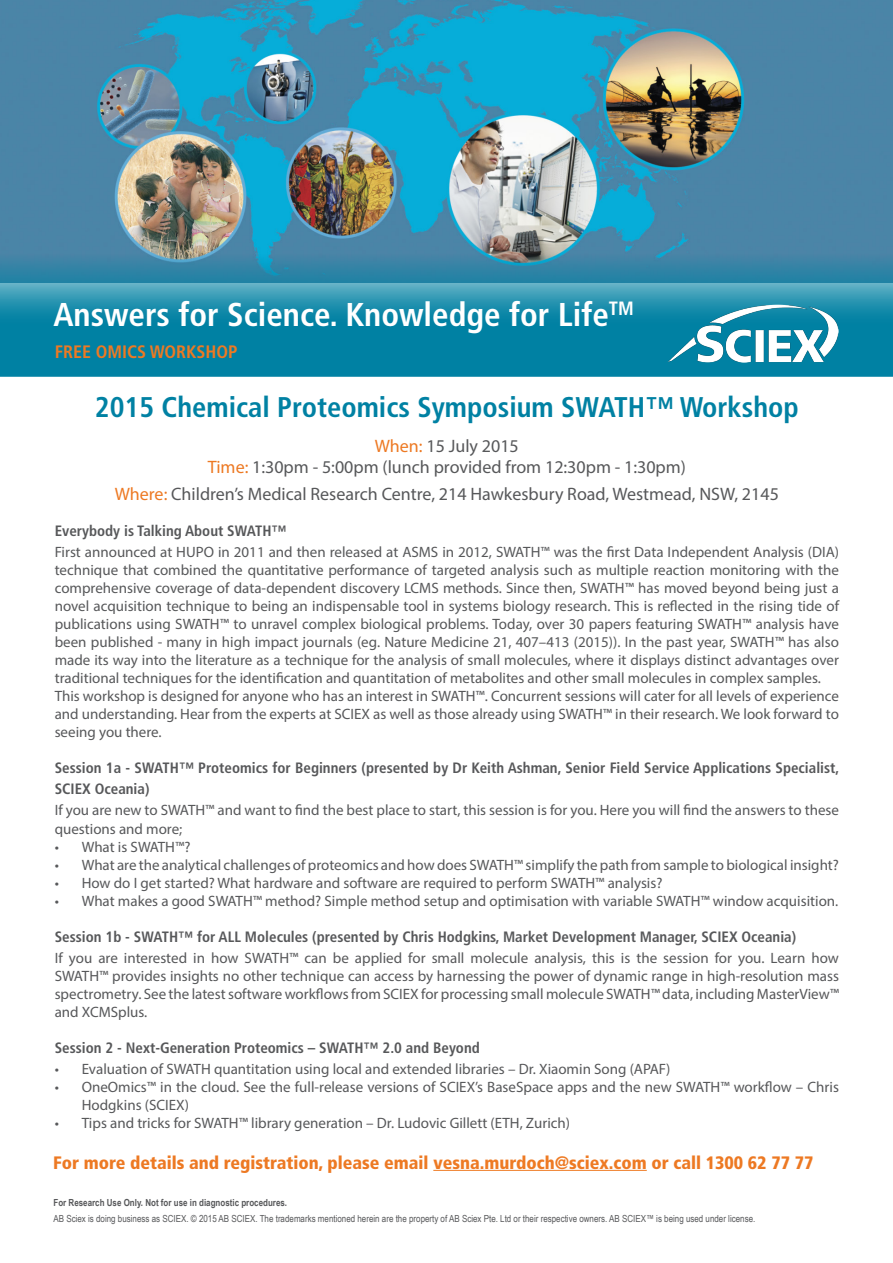
<style>
.page{position:relative;width:893px;height:1263px;background:#fff}
.page>*{position:absolute;margin:0;border:0;box-sizing:border-box;transform-origin:0 0}
.t1{font:700 condensed 33px "Frutiger LT Std";color:#fff}
.t2{font:700 condensed 28.5px "Frutiger LT Std";color:#0081a3}
.t3{font:18px "Myriad Pro";color:#57585a}
.t4{font:900 condensed 18px "Frutiger LT Std";color:#ed7923}
.t5{font:700 condensed 18px "Frutiger LT Std";color:#ed7923}
.t6{font:15px/18px "Myriad Pro";color:#57585a;text-align:justify}
.t7{font:700 condensed 15px/21px "Frutiger LT Std";color:#57585a}
.t8{font:9.75px "Arial Narrow";color:#57585a}
.t9{font:700 9.75px "Arial Narrow";color:#57585a}
.s1{color:#ed7923}
.s2{color:#ee7a23}
</style>
<div class="page">
<img style="left:0;top:0;width:893px;height:254px">
<svg style="left:0;top:254px;width:893px;height:123px;background:#1c89a8"></svg>
<img style="left:667px;top:302px;width:172px;height:64px">
<hr style="left:433px;top:1170px;width:214px;height:1px;background:#ee7a23">
<p class="t1" style="left:53px;top:295px;width:582px">Answers for Science. Knowledge for Life<sup>TM</sup></p>
<p class="t5" style="left:55px;top:341px;width:184px">FREE OMICS WORKSHOP</p>
<p class="t2" style="left:95px;top:390px;width:705px">2015 Chemical Proteomics Symposium SWATH™ Workshop</p>
<p class="t3" style="left:375px;top:435px;width:146px"><span class="s1">When:</span> 15 July 2015</p>
<p class="t3" style="left:208px;top:456px;width:480px"><span class="s1">Time:</span> 1:30pm - 5:00pm (lunch provided from 12:30pm - 1:30pm)</p>
<p class="t3" style="left:115px;top:483px;width:666px"><span class="s1">Where:</span> Children’s Medical Research Centre, 214 Hawkesbury Road, Westmead, NSW, 2145</p>
<p class="t7" style="left:55px;top:521px;width:233px">Everybody is Talking About SWATH™</p>
<p class="t6" style="left:55px;top:543px;width:786px">First announced at HUPO in 2011 and then released at ASMS in 2012, SWATH™ was the first Data Independent Analysis (DIA) technique that combined the quantitative performance of targeted analysis such as multiple reaction monitoring with the comprehensive coverage of data-dependent discovery LCMS methods. Since then, SWATH™ has moved beyond being just a novel acquisition technique to being an indispensable tool in systems biology research. This is reflected in the rising tide of publications using SWATH™ to unravel complex biological problems. Today, over 30 papers featuring SWATH™ analysis have been published - many in high impact journals (eg. Nature Medicine 21, 407–413 (2015)). In the past year, SWATH™ has also made its way into the literature as a technique for the analysis of small molecules, where it displays distinct advantages over traditional techniques for the identification and quantitation of metabolites and other small molecules in complex samples.</p>
<p class="t6" style="left:55px;top:687px;width:786px">This workshop is designed for anyone who has an interest in SWATH™. Concurrent sessions will cater for all levels of experience and understanding. Hear from the experts at SCIEX as well as those already using SWATH™ in their research. We look forward to seeing you there.</p>
<p class="t7" style="left:55px;top:758px;width:786px">Session 1a - SWATH™ Proteomics for Beginners (presented by Dr Keith Ashman, Senior Field Service Applications Specialist,<br>SCIEX Oceania)</p>
<p class="t6" style="left:55px;top:801px;width:786px">If you are new to SWATH™ and want to find the best place to start, this session is for you. Here you will find the answers to these questions and more;</p>
<p class="t6" style="left:55px;top:837px;width:137px">• What is SWATH™?</p>
<p class="t6" style="left:55px;top:855px;width:786px">• What are the analytical challenges of proteomics and how does SWATH™ simplify the path from sample to biological insight?</p>
<p class="t6" style="left:55px;top:873px;width:609px">• How do I get started? What hardware and software are required to perform SWATH™ analysis?</p>
<p class="t6" style="left:55px;top:891px;width:785px">• What makes a good SWATH™ method? Simple method setup and optimisation with variable SWATH™ window acquisition.</p>
<p class="t7" style="left:55px;top:926px;width:743px">Session 1b - SWATH™ for ALL Molecules (presented by Chris Hodgkins, Market Development Manager, SCIEX Oceania)</p>
<p class="t6" style="left:55px;top:948px;width:786px">If you are interested in how SWATH™ can be applied for small molecule analysis, this is the session for you. Learn how SWATH™ provides insights no other technique can access by harnessing the power of dynamic range in high-resolution mass spectrometry. See the latest software workflows from SCIEX for processing small molecule SWATH™ data, including MasterView™ and XCMSplus.</p>
<p class="t7" style="left:55px;top:1037px;width:427px">Session 2 - Next-Generation Proteomics – SWATH™ 2.0 and Beyond</p>
<p class="t6" style="left:55px;top:1059px;width:617px">• Evaluation of SWATH quantitation using local and extended libraries – Dr. Xiaomin Song (APAF)</p>
<p class="t6" style="left:82px;top:1077px;width:759px;text-indent:-27px">• OneOmics™ in the cloud. See the full-release versions of SCIEX’s BaseSpace apps and the new SWATH™ workflow – Chris<br>Hodgkins (SCIEX)</p>
<p class="t6" style="left:55px;top:1113px;width:517px">• Tips and tricks for SWATH™ library generation – Dr. Ludovic Gillett (ETH, Zurich)</p>
<p class="t4" style="left:53px;top:1151px;width:762px">For more details and registration, please email <span class="s2">vesna.murdoch@sciex.com</span> or call 1300 62 77 77</p>
<p class="t9" style="left:54px;top:1195px;width:235px">For Research Use Only. Not for use in diagnostic procedures.</p>
<p class="t8" style="left:54px;top:1211px;width:703px">AB Sciex is doing business as SCIEX. © 2015 AB SCIEX. The trademarks mentioned herein are the property of AB Sciex Pte. Ltd or their respective owners. AB SCIEX™ is being used under license.</p>
</div>
